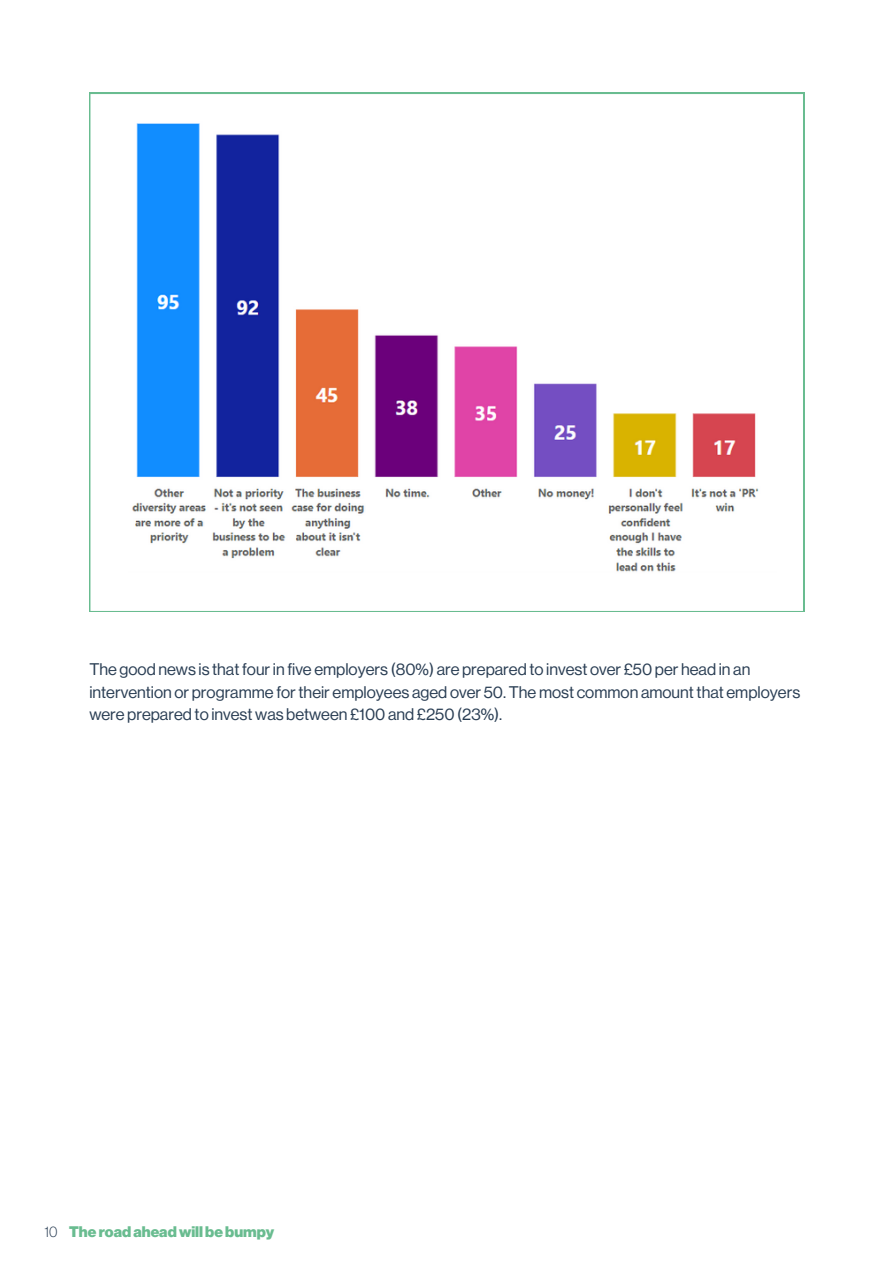
<style>
.page{position:relative;width:893px;height:1264px;background:#fff}
.page>*{position:absolute;margin:0;border:0;box-sizing:border-box;transform-origin:0 0}
.t1{font:16.5px/22.5px "Neue Haas Display";color:#2a3e54}
.t2{font:900 15px "Neue Haas Display";color:#69bc90}
.t3{font:100 15px "Neue Haas Display";color:#2a3e54}
</style>
<div class="page">
<svg style="left:89px;top:93px;width:715px;height:519px"></svg>
<img style="left:129px;top:116px;width:648px;height:457px">
<p class="t1" style="left:89px;top:659px;width:712px">The good news is that four in five employers (80%) are prepared to invest over £50 per head in an intervention or programme for their employees aged over 50. The most common amount that employers were prepared to invest was between £100 and £250 (23%).</p>
<p class="t3" style="left:45px;top:1224px;width:15px">10</p>
<p class="t2" style="left:69px;top:1224px;width:206px">The roadahead willbebumpy</p>
</div>
